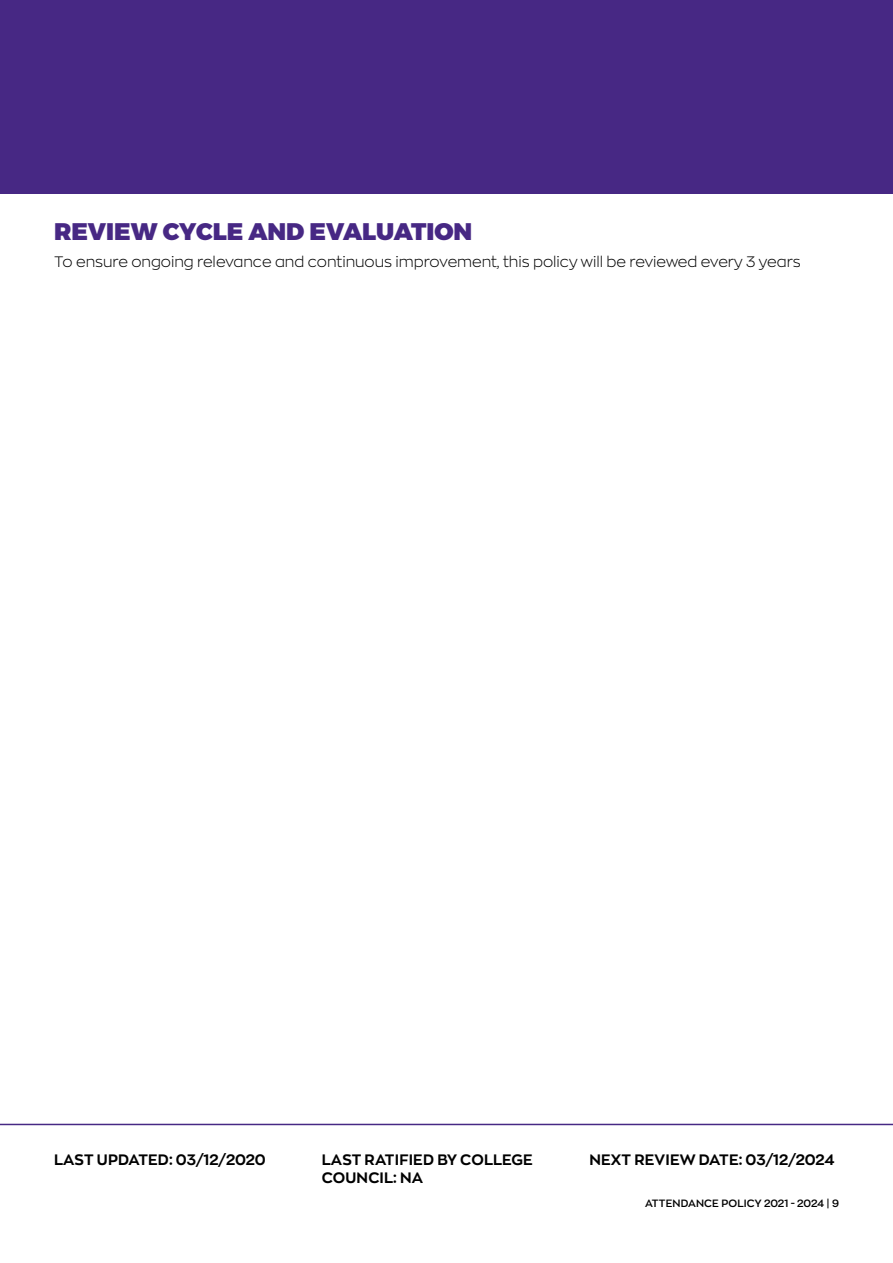
<style>
.page{position:relative;width:893px;height:1263px;background:#fff}
.page>*{position:absolute;margin:0;border:0;box-sizing:border-box;transform-origin:0 0}
.t1{font:24px "Trueno Blk";color:#472884}
.t2{font:300 15px "Zona Pro";color:#000}
.t3{font:700 15px "Zona Pro";letter-spacing:.01em;color:#000}
.t4{font:600 10.5px "Zona Pro";letter-spacing:.015em;color:#000}
</style>
<div class="page">
<div style="left:0;top:0;width:893px;height:193px;background:#472884"></div>
<hr style="left:0;top:1124px;width:893px;height:1px;background:#472884">
<h1 class="t1" style="left:54px;top:217px;width:420px">REVIEW CYCLE AND EVALUATION</h1>
<p class="t2" style="left:54px;top:252px;width:748px">To ensure ongoing relevance and continuous improvement, this policy will be reviewed every 3 years</p>
<p class="t3" style="left:54px;top:1149px;width:213px">LAST UPDATED: 03/12/2020</p>
<p class="t3" style="left:322px;top:1149px;width:212px">LAST RATIFIED BY COLLEGE</p>
<p class="t3" style="left:589px;top:1149px;width:246px">NEXT REVIEW DATE: 03/12/2024</p>
<p class="t3" style="left:322px;top:1167px;width:103px">COUNCIL: NA</p>
<p class="t4" style="left:645px;top:1196px;width:195px">ATTENDANCE POLICY 2021 - 2024 | 9</p>
</div>
